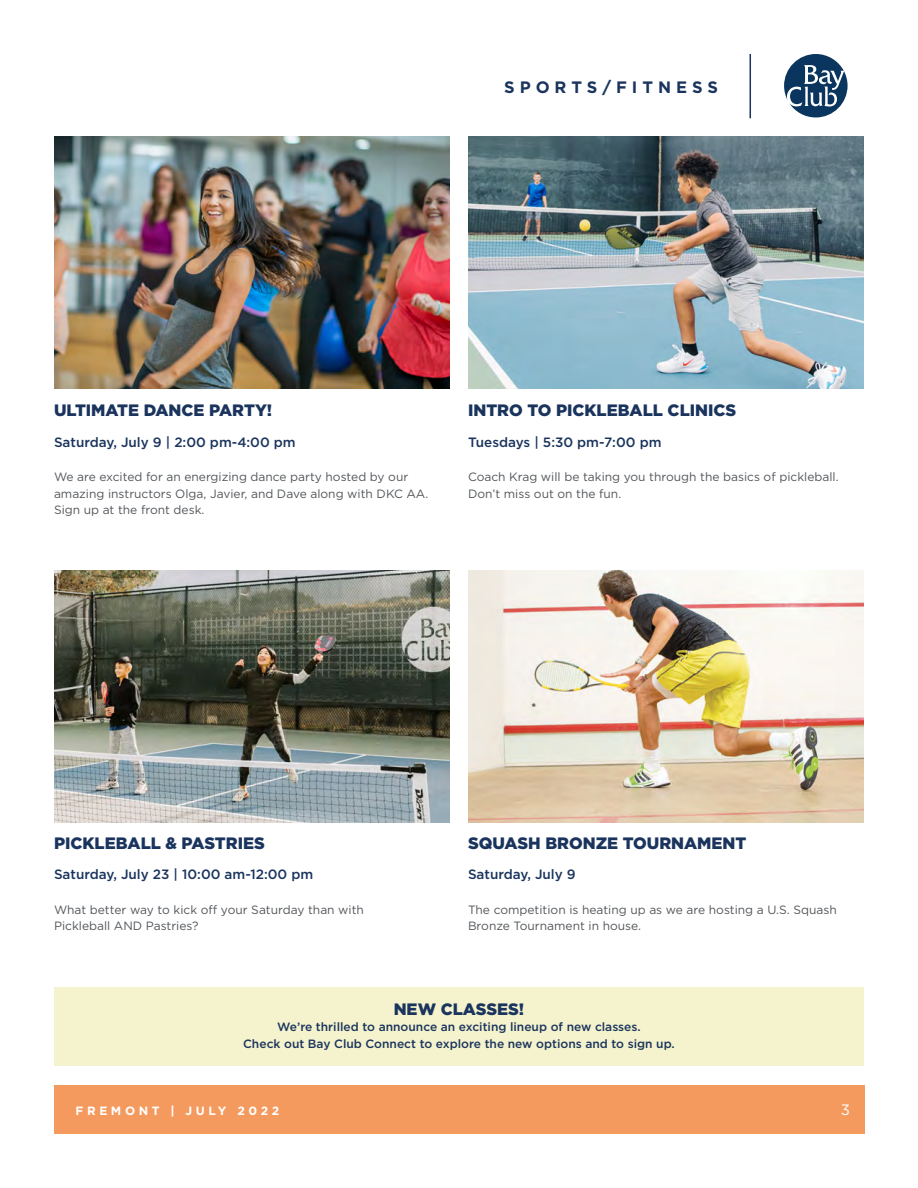
<style>
.page{position:relative;width:918px;height:1188px;background:#fff}
.page>*{position:absolute;margin:0;border:0;box-sizing:border-box;transform-origin:0 0}
.t1{font:900 16.5px "Gotham";color:#1a345d}
.t2{font:700 16.5px "Gotham";letter-spacing:.3em;color:#1a345d}
.t3{font:15px "Gotham";color:#fff}
.t4{font:500 13.5px "Gotham";color:#1a345d}
.t5{font:12px/16.5px "Gotham";color:#53565a}
.t6{font:500 12px/16.5px "Gotham";color:#1a345d;text-align:center}
.t7{font:700 12px "Gotham";letter-spacing:.3em;color:#fff}
</style>
<div class="page">
<div style="left:54px;top:1085px;width:811px;height:49px;background:#f59a5f"></div>
<svg style="left:784px;top:54px;width:64px;height:63px"></svg>
<hr style="left:750px;top:54px;width:1px;height:64px;background:#1a345d">
<img style="left:468px;top:136px;width:396px;height:252px">
<img style="left:54px;top:136px;width:396px;height:252px">
<img style="left:54px;top:571px;width:396px;height:251px">
<img style="left:468px;top:571px;width:396px;height:251px">
<div style="left:54px;top:987px;width:810px;height:79px;background:#f5f3cd"></div>
<p class="t2" style="left:504px;top:78px;width:215px">SPORTS/FITNESS</p>
<p class="t1" style="left:54px;top:399px;width:220px">ULTIMATE DANCE PARTY!</p>
<p class="t4" style="left:54px;top:433px;width:243px">Saturday, July 9 | 2:00 pm-4:00 pm</p>
<p class="t5" style="left:54px;top:468px;width:376px">We are excited for an energizing dance party hosted by our amazing instructors Olga, Javier, and Dave along with DKC AA.</p>
<p class="t5" style="left:54px;top:501px;width:152px">Sign up at the front desk.</p>
<p class="t1" style="left:468px;top:399px;width:270px">INTRO TO PICKLEBALL CLINICS</p>
<p class="t4" style="left:468px;top:433px;width:195px">Tuesdays | 5:30 pm-7:00 pm</p>
<p class="t5" style="left:468px;top:468px;width:372px">Coach Krag will be taking you through the basics of pickleball.<br>Don’t miss out on the fun.</p>
<p class="t1" style="left:54px;top:831px;width:212px">PICKLEBALL &amp; PASTRIES</p>
<p class="t4" style="left:54px;top:866px;width:261px">Saturday, July 23 | 10:00 am-12:00 pm</p>
<p class="t5" style="left:54px;top:901px;width:312px">What better way to kick off your Saturday than with</p>
<p class="t5" style="left:54px;top:918px;width:146px">Pickleball AND Pastries?</p>
<p class="t1" style="left:468px;top:831px;width:280px">SQUASH BRONZE TOURNAMENT</p>
<p class="t4" style="left:468px;top:866px;width:109px">Saturday, July 9</p>
<p class="t5" style="left:468px;top:901px;width:370px">The competition is heating up as we are hosting a U.S. Squash<br>Bronze Tournament in house.</p>
<p class="t1" style="left:394px;top:998px;width:132px">NEW CLASSES!</p>
<p class="t6" style="left:243px;top:1019px;width:433px">We’re thrilled to announce an exciting lineup of new classes.<br>Check out Bay Club Connect to explore the new options and to sign up.</p>
<p class="t7" style="left:76px;top:1104px;width:205px">FREMONT | JULY 2022</p>
<p class="t3" style="left:841px;top:1100px;width:11px">3</p>
</div>
